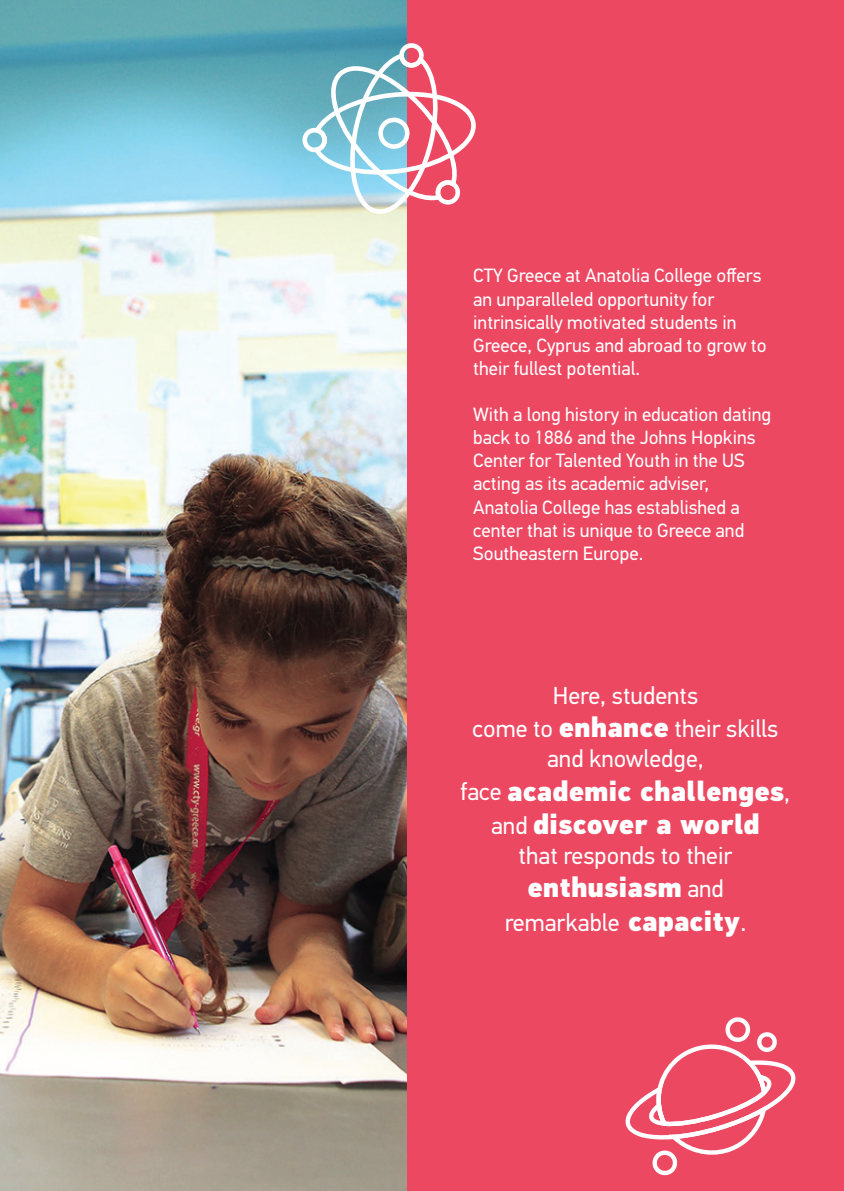
<style>
.page{position:relative;width:844px;height:1191px;background:#fff}
.page>*{position:absolute;margin:0;border:0;box-sizing:border-box;transform-origin:0 0}
.t1{font:900 28px/33.6px "PF Din Text Pro";color:#fff;text-align:center}
.t2{font:24.5px/33.6px "PF Din Text Pro";color:#fff;text-align:center}
.t3{font:19.25px/23.1px "PF Din Text Pro";color:#fff}
.s1{font-weight:900;font-size:28px}
.s2{font-weight:400;font-size:24.5px}
</style>
<div class="page">
<img style="left:0;top:0;width:407px;height:1191px">
<div style="left:407px;top:0;width:436px;height:1191px;background:#ed4862"></div>
<svg style="left:301px;top:42px;width:175px;height:175px"></svg>
<svg style="left:625px;top:1017px;width:171px;height:159px"></svg>
<p class="t3" style="left:473px;top:264px;width:295px">CTY Greece at Anatolia College offers an unparalleled opportunity for intrinsically motivated students in Greece, Cyprus and abroad to grow to their fullest potential.</p>
<p class="t3" style="left:473px;top:403px;width:299px">With a long history in education dating back to 1886 and the Johns Hopkins<br>Center for Talented Youth in the US acting as its academic adviser,<br>Anatolia College has established a center that is unique to Greece and<br>Southeastern Europe.</p>
<p class="t2" style="left:472px;top:679px;width:307px">Here, students<br>come to <span class="s1">enhance</span> their skills</p>
<p class="t2" style="left:547px;top:742px;width:158px">and knowledge,</p>
<h1 class="t1" style="left:460px;top:774px;width:331px"><span class="s2">face</span> academic challenges<span class="s2">, and</span> discover a world</h1>
<p class="t2" style="left:518px;top:838px;width:215px">that responds to their</p>
<h1 class="t1" style="left:527px;top:871px;width:198px">enthusiasm <span class="s2">and</span></h1>
<p class="t2" style="left:504px;top:905px;width:243px">remarkable <span class="s1">capacity</span>.</p>
</div>
